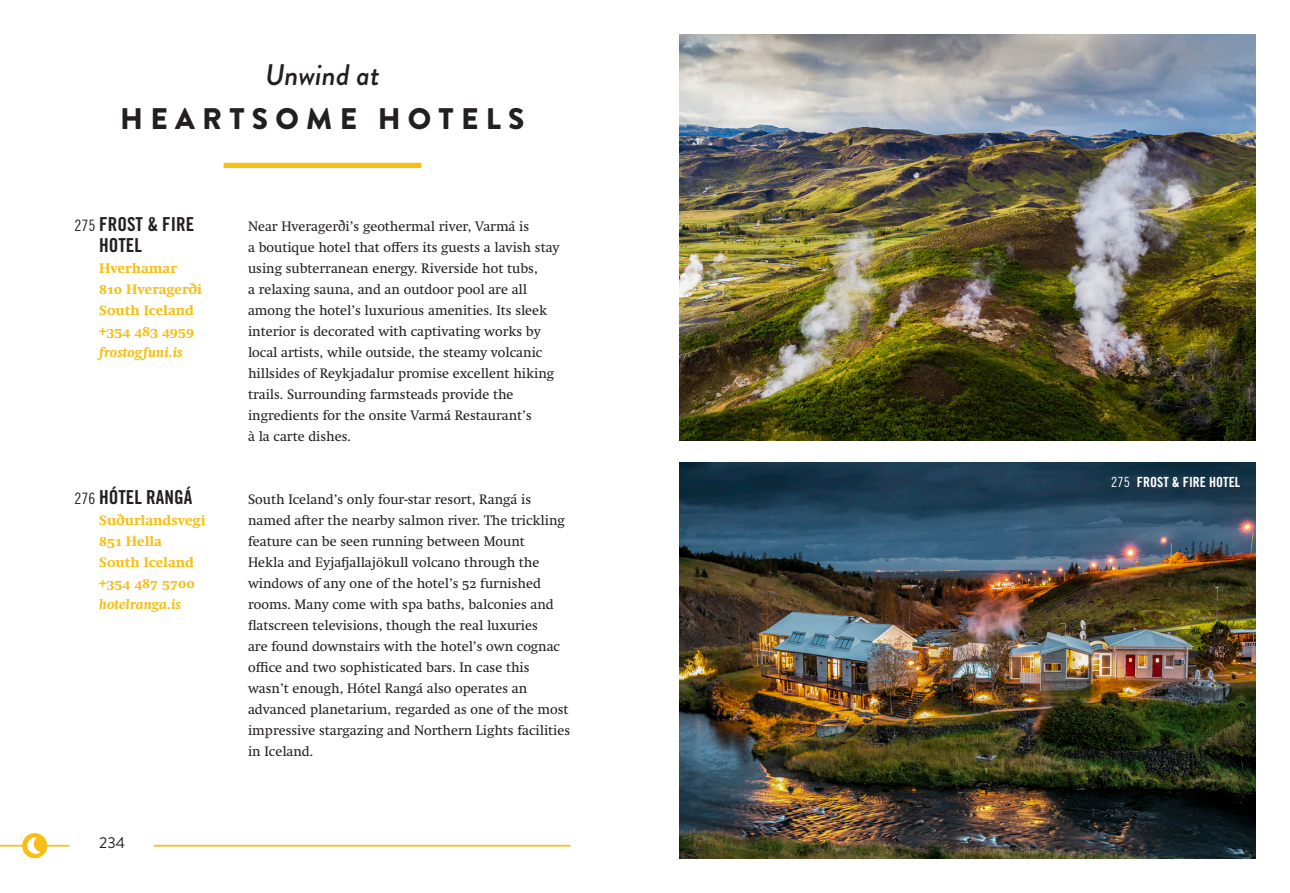
<style>
.page{position:relative;width:1290px;height:893px;background:#fff}
.page>*{position:absolute;margin:0;border:0;box-sizing:border-box;transform-origin:0 0}
.ChapterTitle-2Lines{font:900 29.75px/43.8px "Brandon Grotesque";letter-spacing:.245em;color:#231f20;text-align:center}
.t1{font:19.25px/21px "Trade Gothic LT Pro Bd Cn 20";color:#231f20}
.t2{font:15.75px "Brandon Grotesque";color:#231f20}
.ParaFl{font:14px/21px "Swift Neue LT Pro";color:#231f20}
.Address{font:700 14px "Swift Neue LT Pro";color:#f7bf15}
.WebAddress{font:italic 700 14px "Swift Neue LT Pro";color:#f7bf15}
.PhoneNumber{font:700 14px "Swift Neue LT Pro";color:#f7bf15}
.FOTOBIJSCHRIFT{font:14px "Trade Gothic LT Pro Bd Cn 20";color:#fff}
.s1{font-weight:500;font-style:italic}
.s2{font-family:"Trade Gothic LT Pro Cn 18";font-size:15.75px}
.s3{font-family:"Trade Gothic LT Pro Cn 18"}
</style>
<div class="page">
<hr style="left:154px;top:845px;width:416px;height:1px;background:#f7bf15">
<hr style="left:0;top:845px;width:69px;height:1px;background:#f7bf15">
<div style="left:22px;top:833px;width:25px;height:25px;background:#f7bf15;border-radius:50%"></div>
<svg style="left:26px;top:837px;width:15px;height:18px"></svg>
<div style="left:224px;top:163px;width:197px;height:5px;background:#f7bf15"></div>
<img style="left:680px;top:35px;width:575px;height:406px">
<img style="left:680px;top:462px;width:575px;height:396px">
<p class="ChapterTitle-2Lines" style="left:120px;top:54px;width:406px"><span class="s1">Unwind at<br></span>HEARTSOME HOTELS</p>
<p class="t1" style="left:99px;top:213px;width:97px;text-indent:-25px"><span class="s2">275</span> FROST &amp; FIRE<br>HOTEL</p>
<p class="Address" style="left:99px;top:260px;width:79px">Hverhamar</p>
<p class="Address" style="left:99px;top:281px;width:104px">810 Hveragerði</p>
<p class="Address" style="left:99px;top:302px;width:96px">South Iceland</p>
<p class="PhoneNumber" style="left:99px;top:323px;width:96px">+354 483 4959</p>
<p class="WebAddress" style="left:99px;top:344px;width:85px">frostogfuni.is</p>
<p class="t1" style="left:74px;top:486px;width:119px"><span class="s2">276</span> HÓTEL RANGÁ</p>
<p class="Address" style="left:99px;top:512px;width:108px">Suðurlandsvegi</p>
<p class="Address" style="left:99px;top:533px;width:64px">851 Hella</p>
<p class="Address" style="left:99px;top:554px;width:96px">South Iceland</p>
<p class="PhoneNumber" style="left:99px;top:575px;width:97px">+354 487 5700</p>
<p class="WebAddress" style="left:99px;top:596px;width:83px">hotelranga.is</p>
<p class="t2" style="left:99px;top:832px;width:27px">234</p>
<p class="ParaFl" style="left:248px;top:216px;width:313px">Near Hveragerði’s geothermal river, Varmá is<br>a boutique hotel that offers its guests a lavish stay using subterranean energy. Riverside hot tubs,<br>a relaxing sauna, and an outdoor pool are all among the hotel’s luxurious amenities. Its sleek interior is decorated with captivating works by local artists, while outside, the steamy volcanic hillsides of Reykjadalur promise excellent hiking trails. Surrounding farmsteads provide the ingredients for the onsite Varmá Restaurant’s<br>à la carte dishes.</p>
<p class="ParaFl" style="left:248px;top:489px;width:324px">South Iceland’s only four-star resort, Rangá is named after the nearby salmon river. The trickling feature can be seen running between Mount<br>Hekla and Eyjafjallajökull volcano through the windows of any one of the hotel’s 52 furnished rooms. Many come with spa baths, balconies and flatscreen televisions, though the real luxuries<br>are found downstairs with the hotel’s own cognac office and two sophisticated bars. In case this wasn’t enough, Hótel Rangá also operates an advanced planetarium, regarded as one of the most impressive stargazing and Northern Lights facilities in Iceland.</p>
<p class="FOTOBIJSCHRIFT" style="left:1111px;top:473px;width:131px"><span class="s3">275</span> FROST &amp; FIRE HOTEL</p>
</div>
